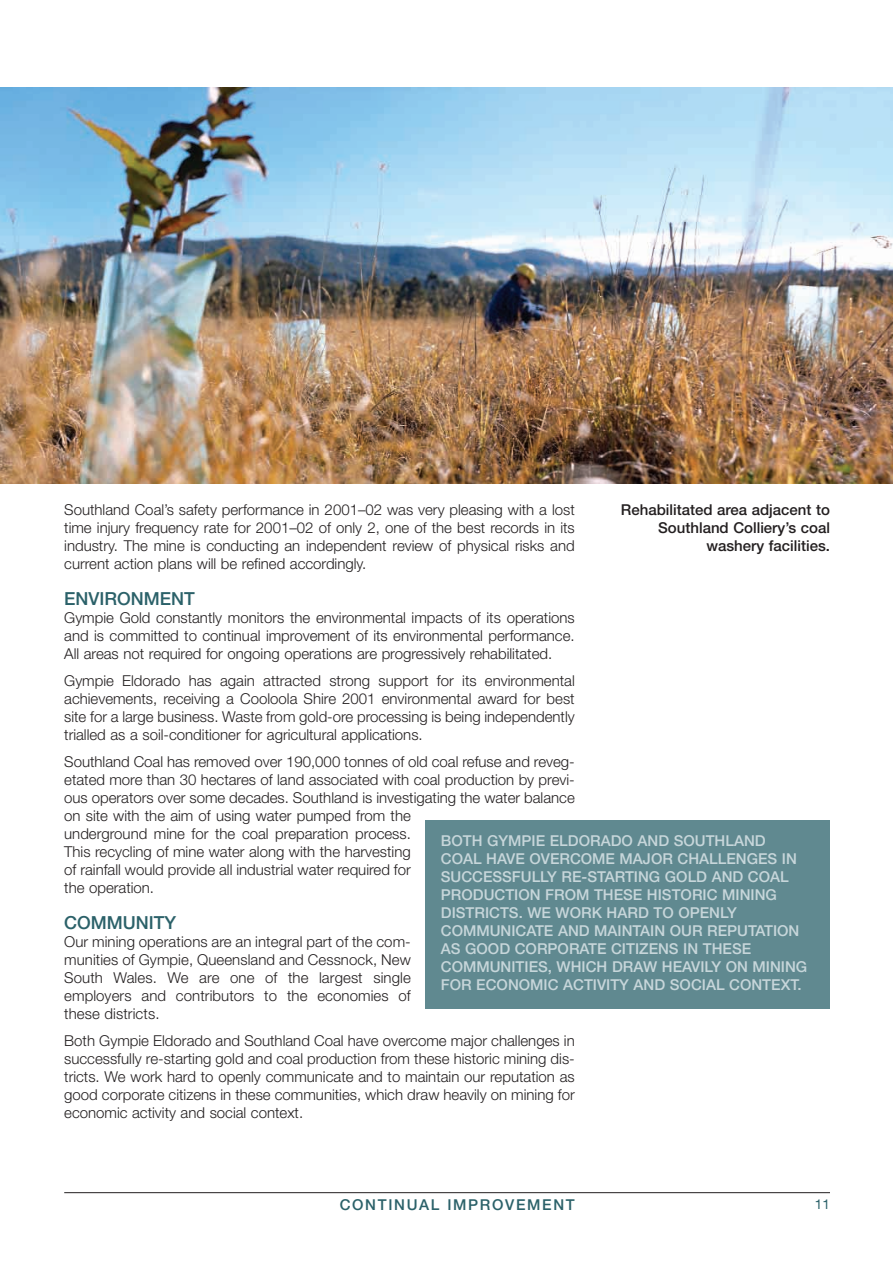
<style>
.page{position:relative;width:893px;height:1263px;background:#fff}
.page>*{position:absolute;margin:0;border:0;box-sizing:border-box;transform-origin:0 0}
.t1{font:500 18px "Helvetica Neue";color:#2b6169}
.t2{font:300 15px/18px "Helvetica Neue";color:#231f20;text-align:justify}
.t3{font:500 15px/18px "Helvetica Neue";color:#c7d6da}
.t4{font:500 15px/18px "Helvetica Neue";color:#231f20;text-align:right}
.t5{font:500 15px "Helvetica Neue";letter-spacing:.11em;color:#2b6169}
.t6{font:13.5px "Helvetica Neue";color:#2b6169}
</style>
<div class="page">
<img style="left:0;top:87px;width:892px;height:1107px">
<p class="t2" style="left:64px;top:502px;width:512px">Southland Coal’s safety performance in 2001–02 was very pleasing with a lost time injury frequency rate for 2001–02 of only 2, one of the best records in its industry. The mine is conducting an independent review of physical risks and current action plans will be refined accordingly.</p>
<p class="t1" style="left:64px;top:592px;width:132px">ENVIRONMENT</p>
<p class="t2" style="left:64px;top:610px;width:512px">Gympie Gold constantly monitors the environmental impacts of its operations and is committed to continual improvement of its environmental performance.<br>All areas not required for ongoing operations are progressively rehabilitated.</p>
<p class="t2" style="left:64px;top:673px;width:512px">Gympie Eldorado has again attracted strong support for its environmental achievements, receiving a Cooloola Shire 2001 environmental award for best site for a large business. Waste from gold-ore processing is being independently trialled as a soil-conditioner for agricultural applications.</p>
<p class="t2" style="left:64px;top:754px;width:512px;text-align:left">Southland Coal has removed over 190,000 tonnes of old coal refuse and reveg&shy;etated more than 30 hectares of land associated with coal production by previ&shy;ous operators over some decades. Southland is investigating the water balance on site with the aim of using water pumped from the<br>underground mine for the coal preparation process.<br>This recycling of mine water along with the harvesting<br>of rainfall would provide all industrial water required for<br>the operation.</p>
<p class="t1" style="left:64px;top:916px;width:113px">COMMUNITY</p>
<p class="t2" style="left:64px;top:934px;width:348px">Our mining operations are an integral part of the com&shy;munities of Gympie, Queensland and Cessnock, New South Wales. We are one of the largest single employers and contributors to the economies of these districts.</p>
<p class="t2" style="left:64px;top:1033px;width:512px">Both Gympie Eldorado and Southland Coal have overcome major challenges in successfully re-starting gold and coal production from these historic mining dis&shy;tricts. We work hard to openly communicate and to maintain our reputation as good corporate citizens in these communities, which draw heavily on mining for economic activity and social context.</p>
<p class="t4" style="left:620px;top:502px;width:211px">Rehabilitated area adjacent to<br>Southland Colliery’s coal washery facilities.</p>
<p class="t3" style="left:441px;top:833px;width:368px">BOTH GYMPIE ELDORADO AND SOUTHLAND COAL HAVE OVERCOME MAJOR CHALLENGES IN SUCCESSFULLY RE-STARTING GOLD AND COAL PRODUCTION FROM THESE HISTORIC MINING DISTRICTS. WE WORK HARD TO OPENLY COMMUNICATE AND MAINTAIN OUR REPUTATION AS GOOD CORPORATE CITIZENS IN THESE COMMUNITIES, WHICH DRAW HEAVILY ON MINING FOR ECONOMIC ACTIVITY AND SOCIAL CONTEXT.</p>
<p class="t5" style="left:340px;top:1199px;width:236px">CONTINUAL IMPROVEMENT</p>
<p class="t6" style="left:815px;top:1199px;width:17px">11</p>
</div>
